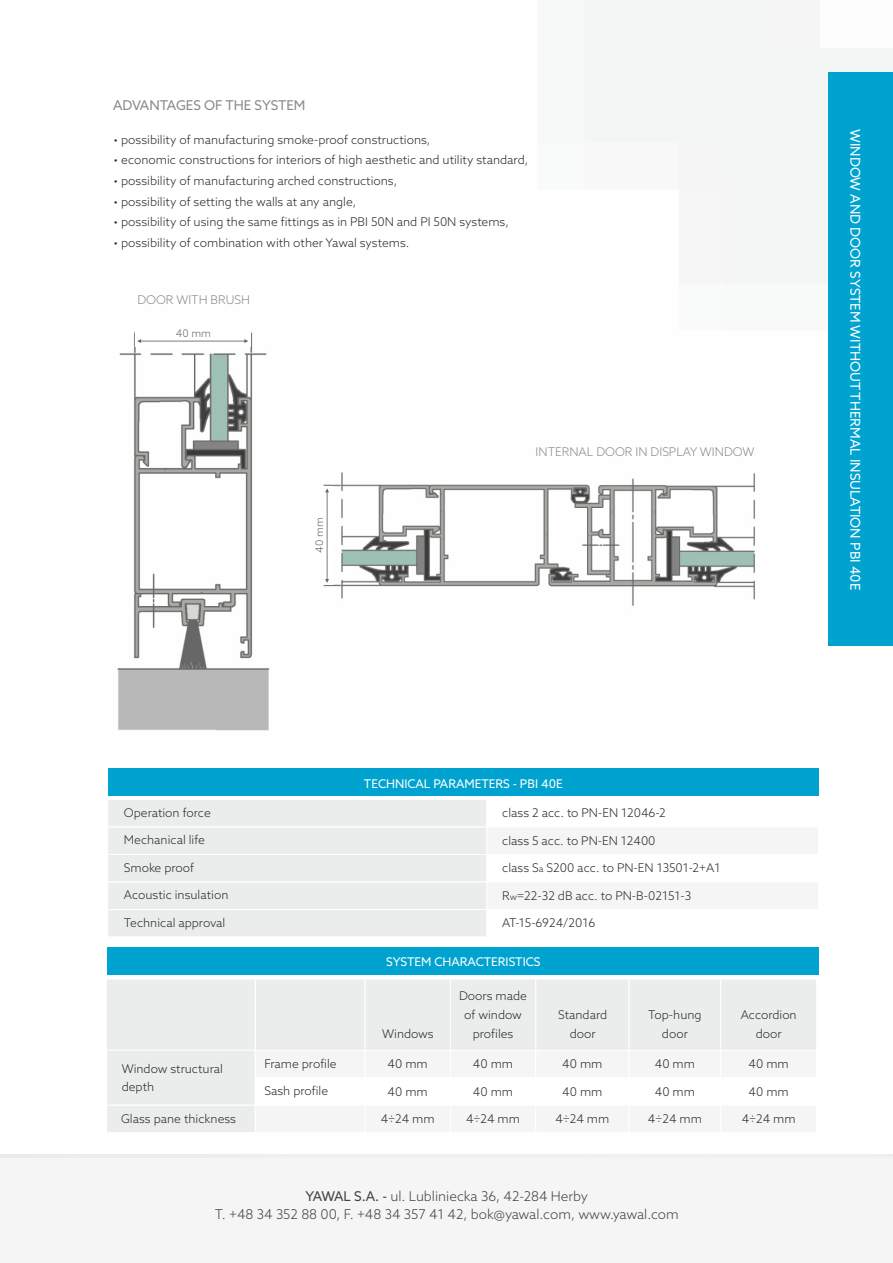
<style>
.page{position:relative;width:893px;height:1263px;background:#fff}
.page>*{position:absolute;margin:0;border:0;box-sizing:border-box;transform-origin:0 0}
.t1{font:300 13.5px/18px "Azo Sans";color:#424242;text-align:center}
.t2{font:13.5px "Azo Sans";color:#fff}
.t3{font:13.5px "Azo Sans";color:#8a8a8a}
.t4{font:300 12px/19px "Azo Sans";color:#2b2929;text-align:center}
.t5{font:12px "Azo Sans";color:#fff}
.t6{font:300 12px "Azo Sans";color:#8a8a8a}
.t7{font:300 10.5px "Azo Sans";color:#666}
.s1{font-size:9px}
.s2{font-weight:400}
</style>
<div class="page">
<img style="left:585px;top:0;width:308px;height:346px">
<svg style="left:0;top:1154px;width:893px;height:1px"></svg>
<img style="left:108px;top:332px;width:211px;height:437px">
<div style="left:136px;top:321px;width:115px;height:26px;background:#fff"></div>
<svg style="left:137px;top:339px;width:111px;height:4px"></svg>
<img style="left:266px;top:433px;width:489px;height:215px">
<div style="left:307px;top:486px;width:26px;height:99px;background:#fff"></div>
<svg style="left:325px;top:488px;width:4px;height:95px"></svg>
<div style="left:829px;top:72px;width:64px;height:574px;background:#00a3cf"></div>
<div style="left:107px;top:947px;width:711px;height:27px;background:#00a3cf"></div>
<svg style="left:107px;top:980px;width:709px;height:152px"></svg>
<div style="left:108px;top:769px;width:710px;height:27px;background:#00a3cf"></div>
<div style="left:108px;top:800px;width:378px;height:136px;background:#ebeded"></div>
<p class="t3" style="left:113px;top:99px;width:194px">ADVANTAGES OF THE SYSTEM</p>
<p class="t4" style="left:114px;top:131px;width:318px">• possibility of manufacturing smoke-proof constructions,</p>
<p class="t4" style="left:114px;top:152px;width:416px">• economic constructions for interiors of high aesthetic and utility standard,</p>
<p class="t4" style="left:114px;top:172px;width:285px">• possibility of manufacturing arched constructions,</p>
<p class="t4" style="left:114px;top:193px;width:244px">• possibility of setting the walls at any angle,</p>
<p class="t4" style="left:114px;top:214px;width:397px">• possibility of using the same fittings as in PBI 50N and PI 50N systems,</p>
<p class="t4" style="left:114px;top:234px;width:297px">• possibility of combination with other Yawal systems.</p>
<p class="t6" style="left:137px;top:295px;width:114px">DOOR WITH BRUSH</p>
<p class="t7" style="left:176px;top:329px;width:37px">40 mm</p>
<p class="t7" style="left:315px;top:553px;width:37px;rotate:-90deg">40 mm</p>
<p class="t6" style="left:536px;top:447px;width:220px">INTERNAL DOOR IN DISPLAY WINDOW</p>
<p class="t2" style="left:861px;top:129px;width:462px;rotate:90deg">WINDOW AND DOOR SYSTEM WITHOUTTHERMAL INSULATION PBI 40E</p>
<p class="t4" style="left:124px;top:804px;width:88px">Operation force</p>
<p class="t4" style="left:124px;top:831px;width:83px">Mechanical life</p>
<p class="t4" style="left:124px;top:859px;width:72px">Smoke proof</p>
<p class="t4" style="left:124px;top:886px;width:106px">Acoustic insulation</p>
<p class="t4" style="left:124px;top:914px;width:103px">Technical approval</p>
<p class="t4" style="left:122px;top:1061px;width:103px;line-height:17.5px;text-align:left">Window structural depth</p>
<p class="t4" style="left:121px;top:1110px;width:116px">Glass pane thickness</p>
<p class="t4" style="left:264px;top:1056px;width:74px">Frame profile</p>
<p class="t4" style="left:264px;top:1082px;width:65px">Sash profile</p>
<p class="t5" style="left:364px;top:778px;width:200px">TECHNICAL PARAMETERS - PBI 40E</p>
<p class="t4" style="left:502px;top:804px;width:165px">class 2 acc. to PN-EN 12046-2</p>
<p class="t4" style="left:502px;top:832px;width:155px">class 5 acc. to PN-EN 12400</p>
<p class="t4" style="left:502px;top:859px;width:220px">class S<span class="s1">a</span> S200 acc. to PN-EN 13501-2+A1</p>
<p class="t4" style="left:502px;top:887px;width:190px">R<span class="s1">w</span>=22-32 dB acc. to PN-B-02151-3</p>
<p class="t4" style="left:502px;top:914px;width:95px">AT-15-6924/2016</p>
<p class="t5" style="left:386px;top:957px;width:156px">SYSTEM CHARACTERISTICS</p>
<p class="t4" style="left:382px;top:1025px;width:53px">Windows</p>
<p class="t4" style="left:459px;top:987px;width:69px">Doors made of window profiles</p>
<p class="t4" style="left:558px;top:1006px;width:51px">Standard door</p>
<p class="t4" style="left:648px;top:1006px;width:55px">Top-hung door</p>
<p class="t4" style="left:741px;top:1006px;width:58px">Accordion door</p>
<p class="t4" style="left:388px;top:1055px;width:42px">40 mm</p>
<p class="t4" style="left:473px;top:1055px;width:42px">40 mm</p>
<p class="t4" style="left:562px;top:1055px;width:42px">40 mm</p>
<p class="t4" style="left:655px;top:1055px;width:42px">40 mm</p>
<p class="t4" style="left:749px;top:1055px;width:42px">40 mm</p>
<p class="t4" style="left:388px;top:1083px;width:42px">40 mm</p>
<p class="t4" style="left:473px;top:1083px;width:42px">40 mm</p>
<p class="t4" style="left:562px;top:1083px;width:42px">40 mm</p>
<p class="t4" style="left:655px;top:1083px;width:42px">40 mm</p>
<p class="t4" style="left:749px;top:1083px;width:42px">40 mm</p>
<p class="t4" style="left:381px;top:1110px;width:55px">4÷24 mm</p>
<p class="t4" style="left:466px;top:1110px;width:55px">4÷24 mm</p>
<p class="t4" style="left:555px;top:1110px;width:55px">4÷24 mm</p>
<p class="t4" style="left:648px;top:1110px;width:55px">4÷24 mm</p>
<p class="t4" style="left:742px;top:1110px;width:55px">4÷24 mm</p>
<p class="t1" style="left:215px;top:1188px;width:465px"><span class="s2">YAWAL S.A. -</span> ul. Lubliniecka 36, 42-284 Herby<br>T. +48 34 352 88 00, F. +48 34 357 41 42, bok@yawal.com, www.yawal.com</p>
</div>
